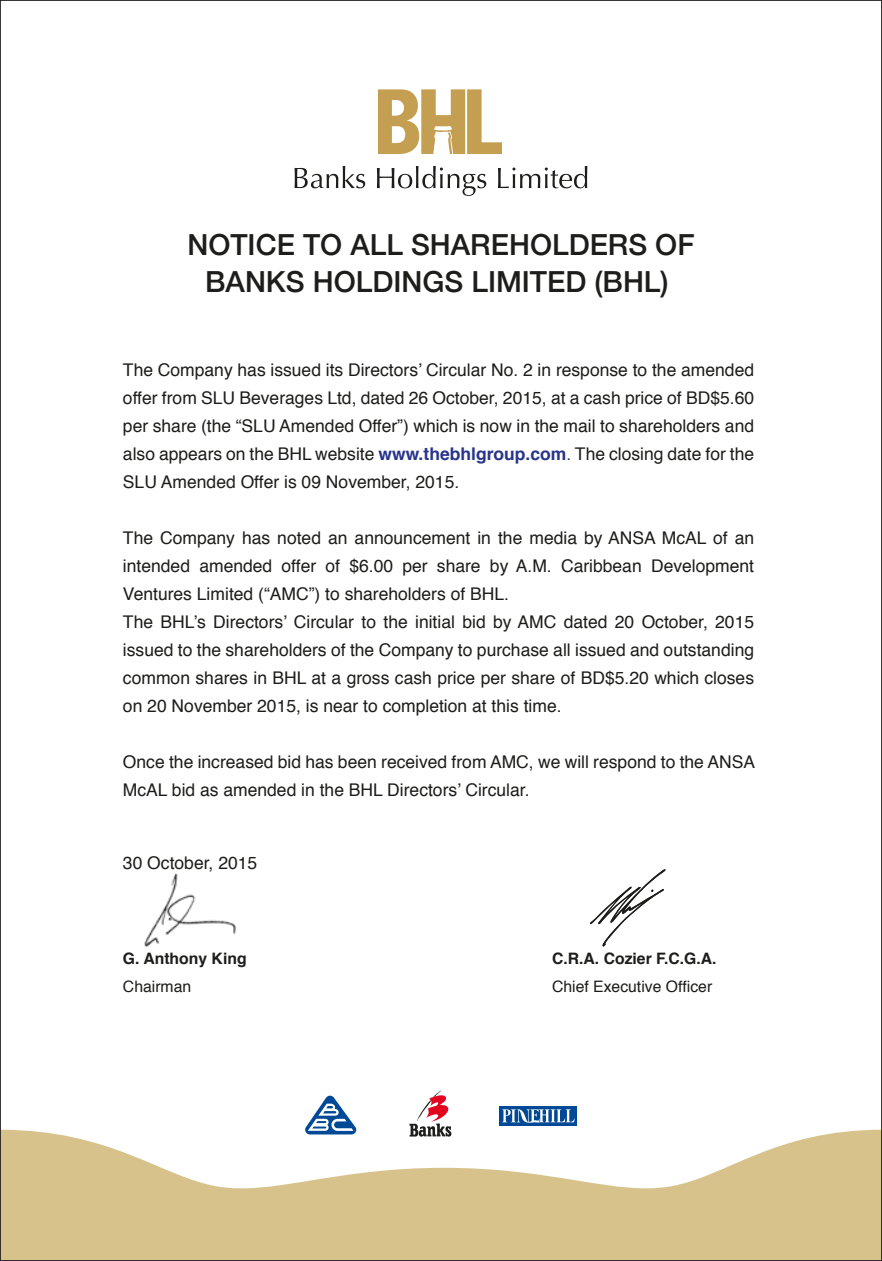
<style>
.page{position:relative;width:882px;height:1261px;background:#fff}
.page>*{position:absolute;margin:0;border:0;box-sizing:border-box;transform-origin:0 0}
.t1{font:500 29.05px/37.4px "Helvetica Neue";color:#1d1d1b;text-align:center}
.t2{font:17.5px/28px "Helvetica";color:#1d1d1b}
.t3{font:700 15.75px "Helvetica";color:#1d1d1b}
.t4{font:15.75px "Helvetica";color:#1d1d1b}
.s1{font-weight:700;color:#28348b}
.s2{color:#28348b}
</style>
<div class="page">
<svg style="left:3px;top:1129px;width:876px;height:128px;fill:#d8c28b"></svg>
<svg style="left:295px;top:166px;width:70px;height:22px"></svg>
<svg style="left:377px;top:166px;width:109px;height:30px"></svg>
<svg style="left:498px;top:166px;width:89px;height:22px"></svg>
<svg style="left:378px;top:89px;width:124px;height:65px"></svg>
<svg style="left:409px;top:1090px;width:42px;height:46px"></svg>
<svg style="left:305px;top:1095px;width:51px;height:39px"></svg>
<div style="left:499px;top:1106px;width:78px;height:19px;background:#004996"></div>
<svg style="left:502px;top:1109px;width:73px;height:14px"></svg>
<img style="left:144px;top:873px;width:92px;height:75px">
<svg style="left:590px;top:869px;width:76px;height:77px"></svg>
<h1 class="t1" style="left:187px;top:223px;width:509px">NOTICE TO ALL SHAREHOLDERS OF<br>BANKS HOLDINGS LIMITED (BHL)</h1>
<p class="t2" style="left:123px;top:356px;width:633px;text-align:justify">The Company has issued its Directors’ Circular No. 2 in response to the amended offer from SLU Beverages Ltd, dated 26 October, 2015, at a cash price of BD$5.60 per share (the “SLU Amended Offer”) which is now in the mail to shareholders and also appears on the BHL website <span class="s1">www.thebhlgroup.com</span><span class="s2">.</span> The closing date for the SLU Amended Offer is 09 November, 2015.</p>
<p class="t2" style="left:123px;top:524px;width:633px">The Company has noted an announcement in the media by ANSA McAL of an intended amended offer of $6.00 per share by A.M. Caribbean Development Ventures Limited (“AMC”) to shareholders of BHL.<br>The BHL’s Directors’ Circular to the initial bid by AMC dated 20 October, 2015 issued to the shareholders of the Company to purchase all issued and outstanding common shares in BHL at a gross cash price per share of BD$5.20 which closes on 20 November 2015, is near to completion at this time.</p>
<p class="t2" style="left:123px;top:748px;width:634px">Once the increased bid has been received from AMC, we will respond to the ANSA<br>McAL bid as amended in the BHL Directors’ Circular.</p>
<p class="t2" style="left:123px;top:849px;width:136px">30 October, 2015</p>
<p class="t3" style="left:123px;top:945px;width:125px">G. Anthony King</p>
<p class="t3" style="left:552px;top:945px;width:166px">C.R.A. Cozier F.C.G.A.</p>
<p class="t4" style="left:123px;top:974px;width:70px">Chairman</p>
<p class="t4" style="left:552px;top:974px;width:162px">Chief Executive Officer</p>
</div>
